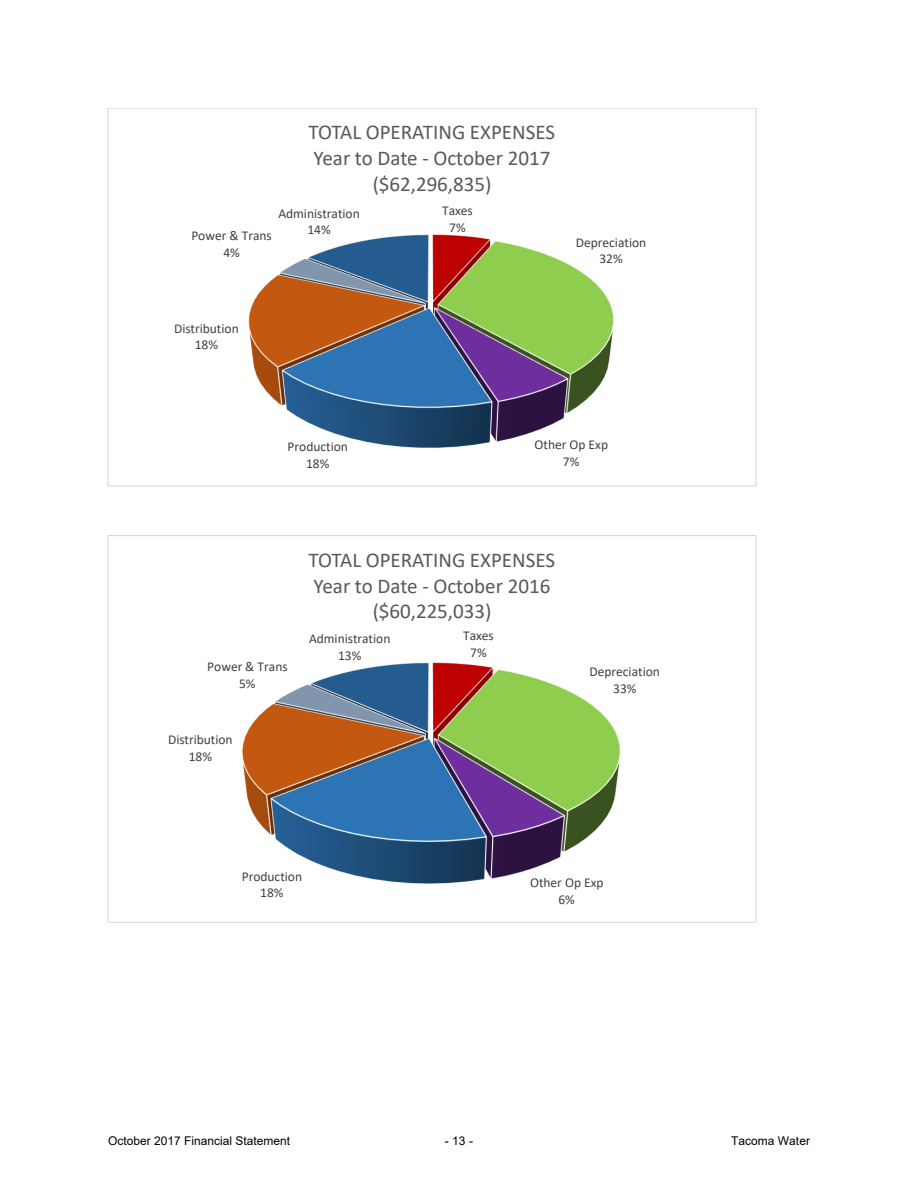
<style>
.page{position:relative;width:918px;height:1188px;background:#fff}
.page>*{position:absolute;margin:0;border:0;box-sizing:border-box;transform-origin:0 0}
.t1{font:21px/25.7px "Calibri";color:#595959;text-align:center}
.t2{font:13.5px/16.5px "Calibri";color:#404040;text-align:center}
.t3{font:12px "Arial";color:#000}
</style>
<div class="page">
<img style="left:248px;top:234px;width:366px;height:214px">
<img style="left:242px;top:662px;width:378px;height:222px">
<h1 class="t1" style="left:309px;top:121px;width:248px">TOTAL OPERATING EXPENSES<br>Year to Date - October 2017 ($62,296,835)</h1>
<p class="t2" style="left:278px;top:206px;width:83px">Administration<br>14%</p>
<p class="t2" style="left:191px;top:228px;width:82px">Power &amp; Trans<br>4%</p>
<p class="t2" style="left:442px;top:203px;width:32px">Taxes<br>7%</p>
<p class="t2" style="left:576px;top:235px;width:72px">Depreciation<br>32%</p>
<p class="t2" style="left:174px;top:321px;width:66px">Distribution<br>18%</p>
<p class="t2" style="left:288px;top:440px;width:62px">Production<br>18%</p>
<p class="t2" style="left:535px;top:438px;width:75px">Other Op Exp<br>7%</p>
<h1 class="t1" style="left:309px;top:549px;width:248px">TOTAL OPERATING EXPENSES<br>Year to Date - October 2016 ($60,225,033)</h1>
<p class="t2" style="left:207px;top:659px;width:82px">Power &amp; Trans<br>5%</p>
<p class="t2" style="left:168px;top:732px;width:66px">Distribution<br>18%</p>
<p class="t2" style="left:309px;top:631px;width:83px">Administration<br>13%</p>
<p class="t2" style="left:242px;top:869px;width:62px">Production<br>18%</p>
<p class="t2" style="left:463px;top:629px;width:32px">Taxes<br>7%</p>
<p class="t2" style="left:590px;top:664px;width:72px">Depreciation<br>33%</p>
<p class="t2" style="left:530px;top:875px;width:75px">Other Op Exp<br>6%</p>
<p class="t3" style="left:108px;top:1132px;width:184px">October 2017 Financial Statement</p>
<p class="t3" style="left:445px;top:1132px;width:30px">- 13 -</p>
<p class="t3" style="left:731px;top:1132px;width:80px">Tacoma Water</p>
</div>
